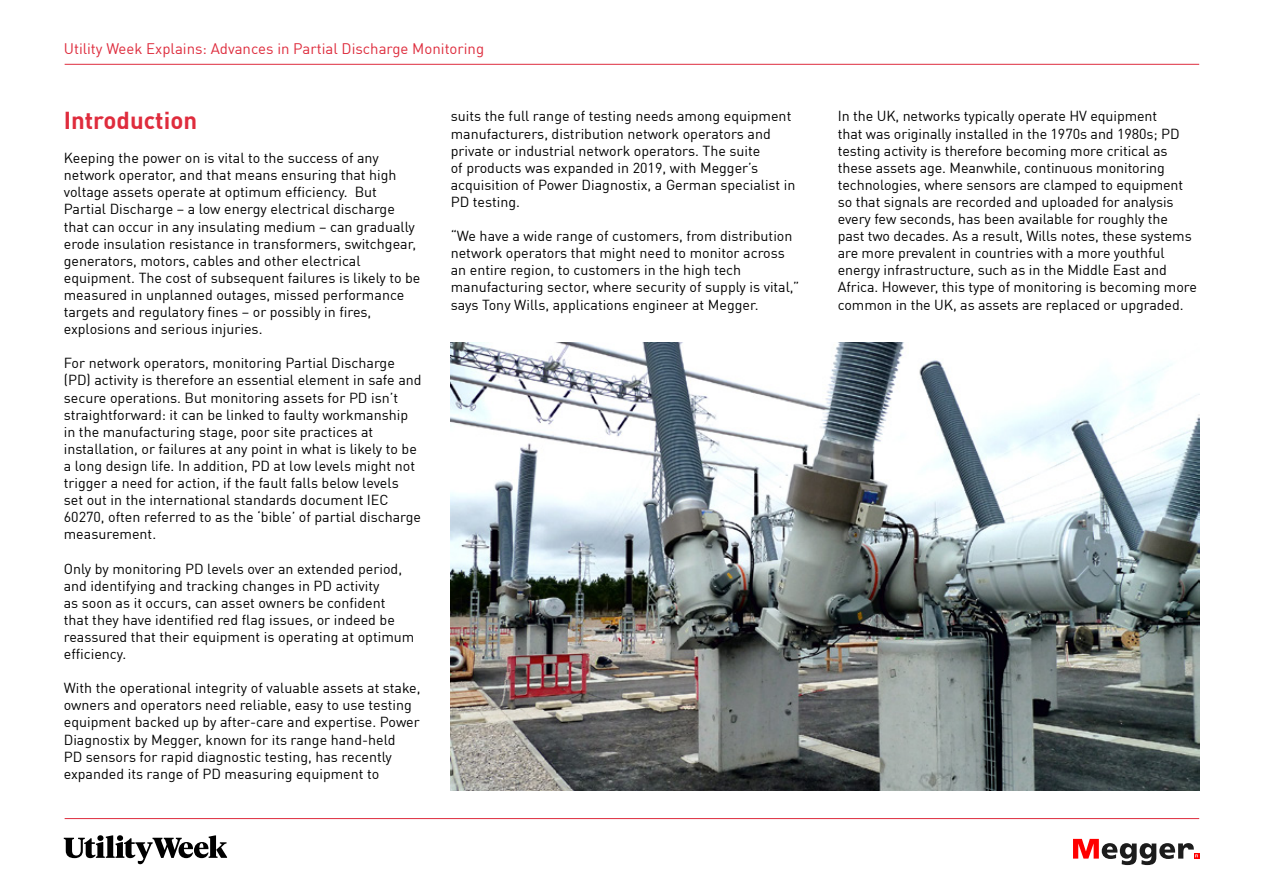
<style>
.page{position:relative;width:1263px;height:893px;background:#fff}
.page>*{position:absolute;margin:0;border:0;box-sizing:border-box;transform-origin:0 0}
.t1{font:700 24px "DIN Offc";color:#df2c3d}
.t2{font:15px "DIN Offc";color:#de2c3d}
.t3{font:14.25px/17.1px "DIN Offc";color:#000}
</style>
<div class="page">
<hr style="left:65px;top:64px;width:1134px;height:1px;background:#de2c3d">
<hr style="left:65px;top:818px;width:1134px;height:1px;background:#de2c3d">
<svg style="left:64px;top:835px;width:163px;height:29px"></svg>
<svg style="left:1073px;top:839px;width:126px;height:26px"></svg>
<img style="left:451px;top:343px;width:748px;height:448px">
<p class="t2" style="left:64px;top:38px;width:422px">Utility Week Explains: Advances in Partial Discharge Monitoring</p>
<h1 class="t1" style="left:64px;top:104px;width:135px">Introduction</h1>
<p class="t3" style="left:64px;top:149px;width:358px">Keeping the power on is vital to the success of any network operator, and that means ensuring that high voltage assets operate at optimum efficiency. But Partial Discharge – a low energy electrical discharge that can occur in any insulating medium – can gradually erode insulation resistance in transformers, switchgear, generators, motors, cables and other electrical equipment. The cost of subsequent failures is likely to be measured in unplanned outages, missed performance targets and regulatory fines – or possibly in fires, explosions and serious injuries.</p>
<p class="t3" style="left:64px;top:354px;width:359px">For network operators, monitoring Partial Discharge (PD) activity is therefore an essential element in safe and secure operations. But monitoring assets for PD isn’t straightforward: it can be linked to faulty workmanship in the manufacturing stage, poor site practices at installation, or failures at any point in what is likely to be a long design life. In addition, PD at low levels might not trigger a need for action, if the fault falls below levels set out in the international standards document IEC 60270, often referred to as the ‘bible’ of partial discharge measurement.</p>
<p class="t3" style="left:64px;top:559px;width:352px">Only by monitoring PD levels over an extended period, and identifying and tracking changes in PD activity<br>as soon as it occurs, can asset owners be confident<br>that they have identified red flag issues, or indeed be reassured that their equipment is operating at optimum efficiency.</p>
<p class="t3" style="left:64px;top:679px;width:358px">With the operational integrity of valuable assets at stake, owners and operators need reliable, easy to use testing equipment backed up by after-care and expertise. Power Diagnostix by Megger, known for its range hand-held<br>PD sensors for rapid diagnostic testing, has recently expanded its range of PD measuring equipment to</p>
<p class="t3" style="left:451px;top:107px;width:346px">suits the full range of testing needs among equipment manufacturers, distribution network operators and private or industrial network operators. The suite<br>of products was expanded in 2019, with Megger’s acquisition of Power Diagnostix, a German specialist in PD testing.</p>
<p class="t3" style="left:451px;top:227px;width:350px">“We have a wide range of customers, from distribution network operators that might need to monitor across an entire region, to customers in the high tech manufacturing sector, where security of supply is vital,” says Tony Wills, applications engineer at Megger.</p>
<p class="t3" style="left:838px;top:107px;width:361px">In the UK, networks typically operate HV equipment<br>that was originally installed in the 1970s and 1980s; PD testing activity is therefore becoming more critical as these assets age. Meanwhile, continuous monitoring technologies, where sensors are clamped to equipment so that signals are recorded and uploaded for analysis every few seconds, has been available for roughly the past two decades. As a result, Wills notes, these systems are more prevalent in countries with a more youthful energy infrastructure, such as in the Middle East and Africa. However, this type of monitoring is becoming more common in the UK, as assets are replaced or upgraded.</p>
</div>
